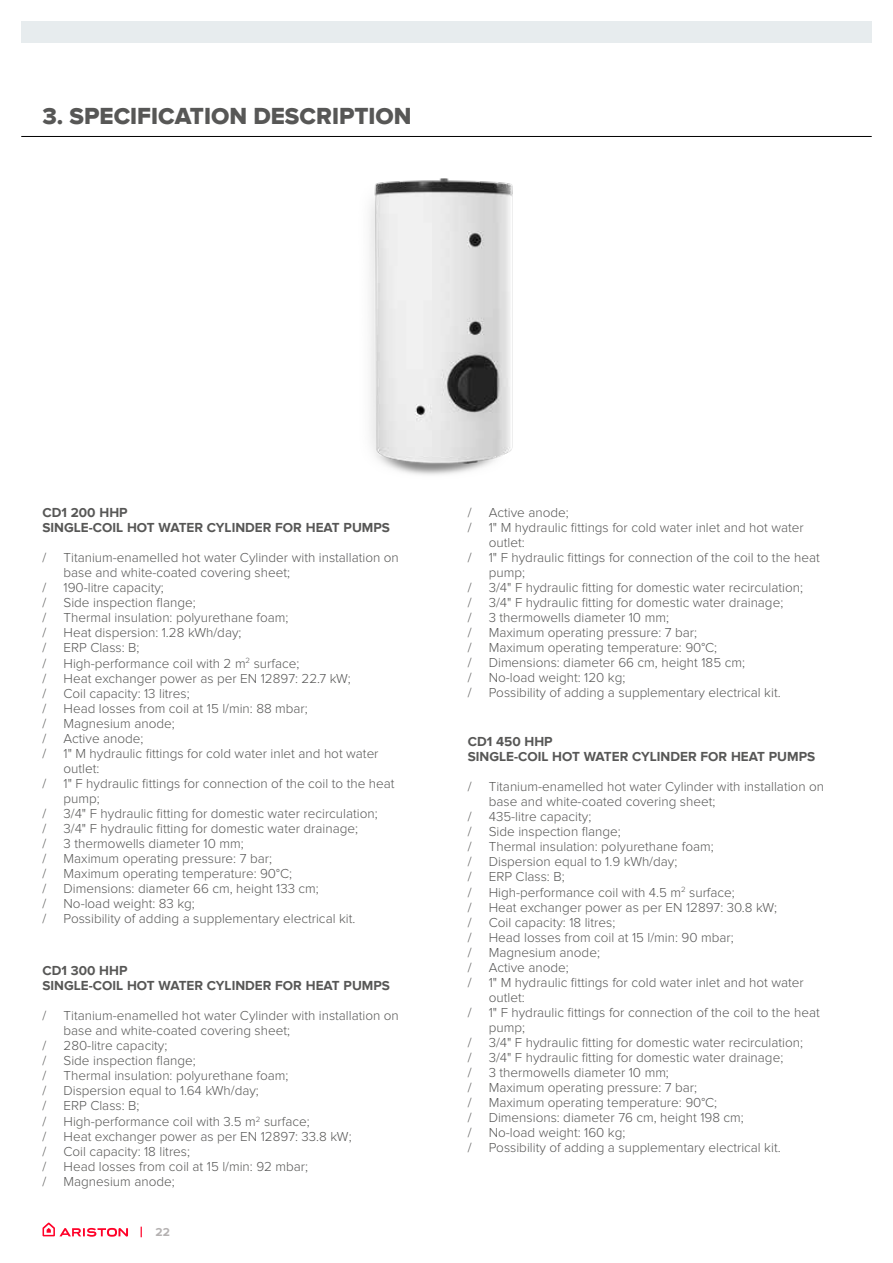
<style>
.page{position:relative;width:893px;height:1263px;background:#fff}
.page>*{position:absolute;margin:0;border:0;box-sizing:border-box;transform-origin:0 0}
.t1{font:24px "Proxima Nova Extrabld";color:#575756}
.t2{font:300 13.5px/15px "Proxima Nova";color:#575756}
.t3{font:700 13.5px/15px "Proxima Nova";color:#575756}
.t4{font:700 12px "Proxima Nova";color:#b5b2b2}
.s1{font-size:15px;color:#ff0128}
</style>
<div class="page">
<hr style="left:21px;top:136px;width:851px;height:1px;background:#000">
<div style="left:21px;top:21px;width:851px;height:21px;background:#e7ecee"></div>
<svg style="left:43px;top:1222px;width:85px;height:15px"></svg>
<img style="left:369px;top:178px;width:144px;height:297px">
<h1 class="t1" style="left:43px;top:102px;width:371px">3. SPECIFICATION DESCRIPTION</h1>
<p class="t3" style="left:43px;top:505px;width:349px">CD1 200 HHP<br>SINGLE-COIL HOT WATER CYLINDER FOR HEAT PUMPS</p>
<p class="t2" style="left:43px;top:550px;width:5px">/</p>
<p class="t2" style="left:64px;top:550px;width:337px">Titanium-enamelled hot water Cylinder with installation on base and white-coated covering sheet;</p>
<p class="t2" style="left:43px;top:580px;width:5px">/</p>
<p class="t2" style="left:64px;top:580px;width:102px">190-litre capacity;</p>
<p class="t2" style="left:43px;top:595px;width:5px">/</p>
<p class="t2" style="left:64px;top:595px;width:134px">Side inspection flange;</p>
<p class="t2" style="left:43px;top:610px;width:5px">/</p>
<p class="t2" style="left:64px;top:610px;width:226px">Thermal insulation: polyurethane foam;</p>
<p class="t2" style="left:43px;top:625px;width:5px">/</p>
<p class="t2" style="left:64px;top:625px;width:179px">Heat dispersion: 1.28 kWh/day;</p>
<p class="t2" style="left:43px;top:640px;width:5px">/</p>
<p class="t2" style="left:64px;top:640px;width:77px">ERP Class: B;</p>
<p class="t2" style="left:43px;top:656px;width:5px">/</p>
<p class="t2" style="left:64px;top:656px;width:237px">High-performance coil with 2 m<sup>2</sup> surface;</p>
<p class="t2" style="left:43px;top:671px;width:5px">/</p>
<p class="t2" style="left:64px;top:671px;width:289px">Heat exchanger power as per EN 12897: 22.7 kW;</p>
<p class="t2" style="left:43px;top:686px;width:5px">/</p>
<p class="t2" style="left:64px;top:686px;width:128px">Coil capacity: 13 litres;</p>
<p class="t2" style="left:43px;top:701px;width:5px">/</p>
<p class="t2" style="left:64px;top:701px;width:246px">Head losses from coil at 15 l/min: 88 mbar;</p>
<p class="t2" style="left:43px;top:716px;width:5px">/</p>
<p class="t2" style="left:64px;top:716px;width:113px">Magnesium anode;</p>
<p class="t2" style="left:43px;top:731px;width:5px">/</p>
<p class="t2" style="left:64px;top:731px;width:82px">Active anode;</p>
<p class="t2" style="left:43px;top:746px;width:5px">/</p>
<p class="t2" style="left:64px;top:746px;width:317px">1" M hydraulic fittings for cold water inlet and hot water outlet:</p>
<p class="t2" style="left:43px;top:776px;width:5px">/</p>
<p class="t2" style="left:64px;top:776px;width:333px">1" F hydraulic fittings for connection of the coil to the heat pump;</p>
<p class="t2" style="left:43px;top:806px;width:5px">/</p>
<p class="t2" style="left:64px;top:806px;width:316px">3/4" F hydraulic fitting for domestic water recirculation;</p>
<p class="t2" style="left:43px;top:821px;width:5px">/</p>
<p class="t2" style="left:64px;top:821px;width:296px">3/4" F hydraulic fitting for domestic water drainage;</p>
<p class="t2" style="left:43px;top:836px;width:5px">/</p>
<p class="t2" style="left:64px;top:836px;width:182px">3 thermowells diameter 10 mm;</p>
<p class="t2" style="left:43px;top:851px;width:5px">/</p>
<p class="t2" style="left:64px;top:851px;width:210px">Maximum operating pressure: 7 bar;</p>
<p class="t2" style="left:43px;top:866px;width:5px">/</p>
<p class="t2" style="left:64px;top:866px;width:230px">Maximum operating temperature: 90°C;</p>
<p class="t2" style="left:43px;top:881px;width:5px">/</p>
<p class="t2" style="left:64px;top:881px;width:257px">Dimensions: diameter 66 cm, height 133 cm;</p>
<p class="t2" style="left:43px;top:896px;width:5px">/</p>
<p class="t2" style="left:64px;top:896px;width:133px">No-load weight: 83 kg;</p>
<p class="t2" style="left:43px;top:911px;width:5px">/</p>
<p class="t2" style="left:64px;top:911px;width:293px">Possibility of adding a supplementary electrical kit.</p>
<p class="t3" style="left:43px;top:963px;width:349px">CD1 300 HHP<br>SINGLE-COIL HOT WATER CYLINDER FOR HEAT PUMPS</p>
<p class="t2" style="left:43px;top:1008px;width:5px">/</p>
<p class="t2" style="left:64px;top:1008px;width:337px">Titanium-enamelled hot water Cylinder with installation on base and white-coated covering sheet;</p>
<p class="t2" style="left:43px;top:1038px;width:5px">/</p>
<p class="t2" style="left:64px;top:1038px;width:105px">280-litre capacity;</p>
<p class="t2" style="left:43px;top:1053px;width:5px">/</p>
<p class="t2" style="left:64px;top:1053px;width:134px">Side inspection flange;</p>
<p class="t2" style="left:43px;top:1068px;width:5px">/</p>
<p class="t2" style="left:64px;top:1068px;width:226px">Thermal insulation: polyurethane foam;</p>
<p class="t2" style="left:43px;top:1083px;width:5px">/</p>
<p class="t2" style="left:64px;top:1083px;width:197px">Dispersion equal to 1.64 kWh/day;</p>
<p class="t2" style="left:43px;top:1098px;width:5px">/</p>
<p class="t2" style="left:64px;top:1098px;width:77px">ERP Class: B;</p>
<p class="t2" style="left:43px;top:1115px;width:5px">/</p>
<p class="t2" style="left:64px;top:1115px;width:248px">High-performance coil with 3.5 m<sup>2</sup> surface;</p>
<p class="t2" style="left:43px;top:1130px;width:5px">/</p>
<p class="t2" style="left:64px;top:1130px;width:290px">Heat exchanger power as per EN 12897: 33.8 kW;</p>
<p class="t2" style="left:43px;top:1145px;width:5px">/</p>
<p class="t2" style="left:64px;top:1145px;width:128px">Coil capacity: 18 litres;</p>
<p class="t2" style="left:43px;top:1160px;width:5px">/</p>
<p class="t2" style="left:64px;top:1160px;width:246px">Head losses from coil at 15 l/min: 92 mbar;</p>
<p class="t2" style="left:43px;top:1175px;width:5px">/</p>
<p class="t2" style="left:64px;top:1175px;width:113px">Magnesium anode;</p>
<p class="t4" style="left:140px;top:1225px;width:32px"><span class="s1">|</span> 22</p>
<p class="t2" style="left:468px;top:505px;width:5px">/</p>
<p class="t2" style="left:489px;top:505px;width:82px">Active anode;</p>
<p class="t2" style="left:468px;top:520px;width:5px">/</p>
<p class="t2" style="left:489px;top:520px;width:317px">1" M hydraulic fittings for cold water inlet and hot water outlet:</p>
<p class="t2" style="left:468px;top:550px;width:5px">/</p>
<p class="t2" style="left:489px;top:550px;width:333px">1" F hydraulic fittings for connection of the coil to the heat pump;</p>
<p class="t2" style="left:468px;top:580px;width:5px">/</p>
<p class="t2" style="left:489px;top:580px;width:316px">3/4" F hydraulic fitting for domestic water recirculation;</p>
<p class="t2" style="left:468px;top:595px;width:5px">/</p>
<p class="t2" style="left:489px;top:595px;width:296px">3/4" F hydraulic fitting for domestic water drainage;</p>
<p class="t2" style="left:468px;top:610px;width:5px">/</p>
<p class="t2" style="left:489px;top:610px;width:182px">3 thermowells diameter 10 mm;</p>
<p class="t2" style="left:468px;top:625px;width:5px">/</p>
<p class="t2" style="left:489px;top:625px;width:210px">Maximum operating pressure: 7 bar;</p>
<p class="t2" style="left:468px;top:640px;width:5px">/</p>
<p class="t2" style="left:489px;top:640px;width:230px">Maximum operating temperature: 90°C;</p>
<p class="t2" style="left:468px;top:655px;width:5px">/</p>
<p class="t2" style="left:489px;top:655px;width:258px">Dimensions: diameter 66 cm, height 185 cm;</p>
<p class="t2" style="left:468px;top:670px;width:5px">/</p>
<p class="t2" style="left:489px;top:670px;width:138px">No-load weight: 120 kg;</p>
<p class="t2" style="left:468px;top:685px;width:5px">/</p>
<p class="t2" style="left:489px;top:685px;width:293px">Possibility of adding a supplementary electrical kit.</p>
<p class="t3" style="left:468px;top:734px;width:349px">CD1 450 HHP<br>SINGLE-COIL HOT WATER CYLINDER FOR HEAT PUMPS</p>
<p class="t2" style="left:468px;top:779px;width:5px">/</p>
<p class="t2" style="left:489px;top:779px;width:337px">Titanium-enamelled hot water Cylinder with installation on base and white-coated covering sheet;</p>
<p class="t2" style="left:468px;top:809px;width:5px">/</p>
<p class="t2" style="left:489px;top:809px;width:104px">435-litre capacity;</p>
<p class="t2" style="left:468px;top:824px;width:5px">/</p>
<p class="t2" style="left:489px;top:824px;width:134px">Side inspection flange;</p>
<p class="t2" style="left:468px;top:839px;width:5px">/</p>
<p class="t2" style="left:489px;top:839px;width:226px">Thermal insulation: polyurethane foam;</p>
<p class="t2" style="left:468px;top:854px;width:5px">/</p>
<p class="t2" style="left:489px;top:854px;width:190px">Dispersion equal to 1.9 kWh/day;</p>
<p class="t2" style="left:468px;top:869px;width:5px">/</p>
<p class="t2" style="left:489px;top:869px;width:77px">ERP Class: B;</p>
<p class="t2" style="left:468px;top:885px;width:5px">/</p>
<p class="t2" style="left:489px;top:885px;width:248px">High-performance coil with 4.5 m<sup>2</sup> surface;</p>
<p class="t2" style="left:468px;top:900px;width:5px">/</p>
<p class="t2" style="left:489px;top:900px;width:290px">Heat exchanger power as per EN 12897: 30.8 kW;</p>
<p class="t2" style="left:468px;top:915px;width:5px">/</p>
<p class="t2" style="left:489px;top:915px;width:128px">Coil capacity: 18 litres;</p>
<p class="t2" style="left:468px;top:930px;width:5px">/</p>
<p class="t2" style="left:489px;top:930px;width:247px">Head losses from coil at 15 l/min: 90 mbar;</p>
<p class="t2" style="left:468px;top:945px;width:5px">/</p>
<p class="t2" style="left:489px;top:945px;width:113px">Magnesium anode;</p>
<p class="t2" style="left:468px;top:960px;width:5px">/</p>
<p class="t2" style="left:489px;top:960px;width:82px">Active anode;</p>
<p class="t2" style="left:468px;top:975px;width:5px">/</p>
<p class="t2" style="left:489px;top:975px;width:317px">1" M hydraulic fittings for cold water inlet and hot water outlet:</p>
<p class="t2" style="left:468px;top:1005px;width:5px">/</p>
<p class="t2" style="left:489px;top:1005px;width:333px">1" F hydraulic fittings for connection of the coil to the heat pump;</p>
<p class="t2" style="left:468px;top:1035px;width:5px">/</p>
<p class="t2" style="left:489px;top:1035px;width:316px">3/4" F hydraulic fitting for domestic water recirculation;</p>
<p class="t2" style="left:468px;top:1050px;width:5px">/</p>
<p class="t2" style="left:489px;top:1050px;width:296px">3/4" F hydraulic fitting for domestic water drainage;</p>
<p class="t2" style="left:468px;top:1065px;width:5px">/</p>
<p class="t2" style="left:489px;top:1065px;width:182px">3 thermowells diameter 10 mm;</p>
<p class="t2" style="left:468px;top:1080px;width:5px">/</p>
<p class="t2" style="left:489px;top:1080px;width:210px">Maximum operating pressure: 7 bar;</p>
<p class="t2" style="left:468px;top:1095px;width:5px">/</p>
<p class="t2" style="left:489px;top:1095px;width:230px">Maximum operating temperature: 90°C;</p>
<p class="t2" style="left:468px;top:1110px;width:5px">/</p>
<p class="t2" style="left:489px;top:1110px;width:257px">Dimensions: diameter 76 cm, height 198 cm;</p>
<p class="t2" style="left:468px;top:1125px;width:5px">/</p>
<p class="t2" style="left:489px;top:1125px;width:138px">No-load weight: 160 kg;</p>
<p class="t2" style="left:468px;top:1140px;width:5px">/</p>
<p class="t2" style="left:489px;top:1140px;width:293px">Possibility of adding a supplementary electrical kit.</p>
</div>
